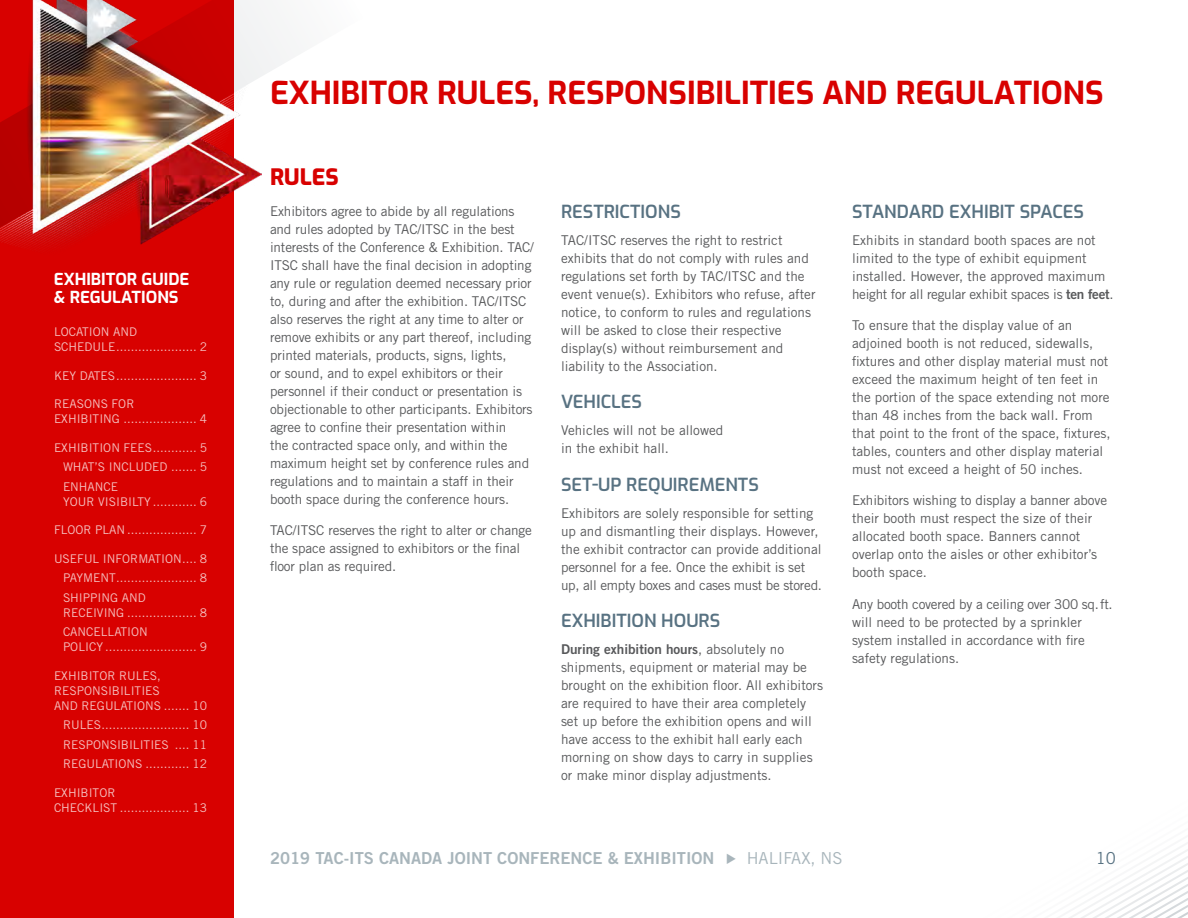
<style>
.page{position:relative;width:1188px;height:918px;background:#fff}
.page>*{position:absolute;margin:0;border:0;box-sizing:border-box;transform-origin:0 0}
.t1{font:700 31.5px "Exo";color:#d80100}
.t2{font:800 22.5px "Exo";color:#d80100}
.t3{font:600 18px "Exo";color:#587282}
.t4{font:16.5px "Trade Gothic LT Std Bd 2";color:#a8b5bb}
.t5{font:700 16.5px/18px "Exo";color:#fff}
.t6{font:16.5px "Trade Gothic LT Std";color:#587282}
.t7{font:13.5px/18px "Trade Gothic LT Std";color:#58595b}
.t8{font:13.5px "Trade Gothic LT Std Bd 2";color:#58595b}
.t9{font:12px/19.5px "Trade Gothic LT Std";color:#f5c0bf}
.s1{font-family:"Trade Gothic LT Std"}
.s2{font-family:"Trade Gothic LT Std Bd 2"}
</style>
<div class="page">
<div style="left:0;top:0;width:234px;height:918px;background:#d80100"></div>
<svg style="left:261px;top:10px;width:29px;height:166px"></svg>
<img style="left:0;top:0;width:261px;height:246px">
<svg style="left:1069px;top:845px;width:119px;height:73px"></svg>
<p class="t5" style="left:54px;top:269px;width:137px">EXHIBITOR GUIDE &amp; REGULATIONS</p>
<p class="t9" style="left:54px;top:324px;width:154px;line-height:15px">LOCATION AND<br>SCHEDULE...................... 2</p>
<p class="t9" style="left:54px;top:365px;width:154px">KEY DATES...................... 3</p>
<p class="t9" style="left:54px;top:396px;width:155px;line-height:15px">REASONS FOR<br>EXHIBITING .................... 4</p>
<p class="t9" style="left:63px;top:437px;width:146px;text-align:justify;text-indent:-9px">EXHIBITION FEES............ 5<br>WHAT’S INCLUDED ....... 5<br>ENHANCE</p>
<p class="t9" style="left:63px;top:491px;width:145px">YOUR VISIBILTY ............ 6</p>
<p class="t9" style="left:54px;top:520px;width:154px">FLOOR PLAN ................... 7</p>
<p class="t9" style="left:63px;top:548px;width:145px;text-align:justify;text-indent:-9px">USEFUL INFORMATION.... 8<br>PAYMENT...................... 8<br>SHIPPING AND</p>
<p class="t9" style="left:63px;top:602px;width:145px">RECEIVING ................... 8<br>CANCELLATION</p>
<p class="t9" style="left:63px;top:637px;width:145px">POLICY ......................... 9</p>
<p class="t9" style="left:54px;top:668px;width:154px;line-height:15px">EXHIBITOR RULES,<br>RESPONSIBILITIES<br>AND REGULATIONS ....... 10</p>
<p class="t9" style="left:63px;top:715px;width:145px;text-align:justify">RULES........................ 10<br>RESPONSIBILITIES .... 11<br>REGULATIONS ............ 12</p>
<p class="t9" style="left:54px;top:785px;width:154px;line-height:15px">EXHIBITOR<br>CHECKLIST ................... 13</p>
<h1 class="t1" style="left:270px;top:68px;width:835px">EXHIBITOR RULES, RESPONSIBILITIES AND REGULATIONS</h1>
<h2 class="t2" style="left:270px;top:159px;width:70px">RULES</h2>
<p class="t7" style="left:270px;top:202px;width:266px">Exhibitors agree to abide by all regulations and rules adopted by TAC/ITSC in the best interests of the Conference &amp; Exhibition. TAC/ ITSC shall have the final decision in adopting any rule or regulation deemed necessary prior to, during and after the exhibition. TAC/ITSC also reserves the right at any time to alter or remove exhibits or any part thereof, including printed materials, products, signs, lights,<br>or sound, and to expel exhibitors or their personnel if their conduct or presentation is objectionable to other participants. Exhibitors agree to confine their presentation within<br>the contracted space only, and within the maximum height set by conference rules and regulations and to maintain a staff in their booth space during the conference hours.</p>
<p class="t7" style="left:270px;top:522px;width:263px">TAC/ITSC reserves the right to alter or change the space assigned to exhibitors or the final floor plan as required.</p>
<h3 class="t3" style="left:561px;top:197px;width:121px">RESTRICTIONS</h3>
<p class="t7" style="left:561px;top:231px;width:256px">TAC/ITSC reserves the right to restrict exhibits that do not comply with rules and regulations set forth by TAC/ITSC and the event venue(s). Exhibitors who refuse, after notice, to conform to rules and regulations will be asked to close their respective display(s) without reimbursement and liability to the Association.</p>
<h3 class="t3" style="left:561px;top:388px;width:83px">VEHICLES</h3>
<p class="t7" style="left:561px;top:421px;width:164px">Vehicles will not be allowed in the exhibit hall.</p>
<h3 class="t3" style="left:561px;top:470px;width:199px">SET-UP REQUIREMENTS</h3>
<p class="t7" style="left:561px;top:504px;width:263px">Exhibitors are solely responsible for setting up and dismantling their displays. However, the exhibit contractor can provide additional personnel for a fee. Once the exhibit is set up, all empty boxes and cases must be stored.</p>
<h3 class="t3" style="left:561px;top:607px;width:161px">EXHIBITION HOURS</h3>
<p class="t8" style="left:561px;top:641px;width:225px">During exhibition hours<span class="s1">, absolutely no</span></p>
<p class="t7" style="left:561px;top:658px;width:264px">shipments, equipment or material may be brought on the exhibition floor. All exhibitors are required to have their area completely set up before the exhibition opens and will have access to the exhibit hall early each morning on show days to carry in supplies or make minor display adjustments.</p>
<h3 class="t3" style="left:852px;top:197px;width:233px">STANDARD EXHIBIT SPACES</h3>
<p class="t7" style="left:852px;top:231px;width:263px">Exhibits in standard booth spaces are not limited to the type of exhibit equipment installed. However, the approved maximum height for all regular exhibit spaces is <span class="s2">ten feet</span>.</p>
<p class="t7" style="left:852px;top:316px;width:260px">To ensure that the display value of an adjoined booth is not reduced, sidewalls, fixtures and other display material must not exceed the maximum height of ten feet in the portion of the space extending not more than 48 inches from the back wall. From that point to the front of the space, fixtures, tables, counters and other display material must not exceed a height of 50 inches.</p>
<p class="t7" style="left:852px;top:492px;width:257px">Exhibitors wishing to display a banner above their booth must respect the size of their allocated booth space. Banners cannot overlap onto the aisles or other exhibitor’s booth space.</p>
<p class="t7" style="left:852px;top:595px;width:262px">Any booth covered by a ceiling over 300 sq.ft. will need to be protected by a sprinkler system installed in accordance with fire safety regulations.</p>
<p class="t4" style="left:270px;top:848px;width:574px">2019 TAC-ITS CANADA JOINT CONFERENCE &amp; EXHIBITION✔<span class="s1">HALIFAX, NS</span></p>
<p class="t6" style="left:1096px;top:848px;width:22px">10</p>
</div>
